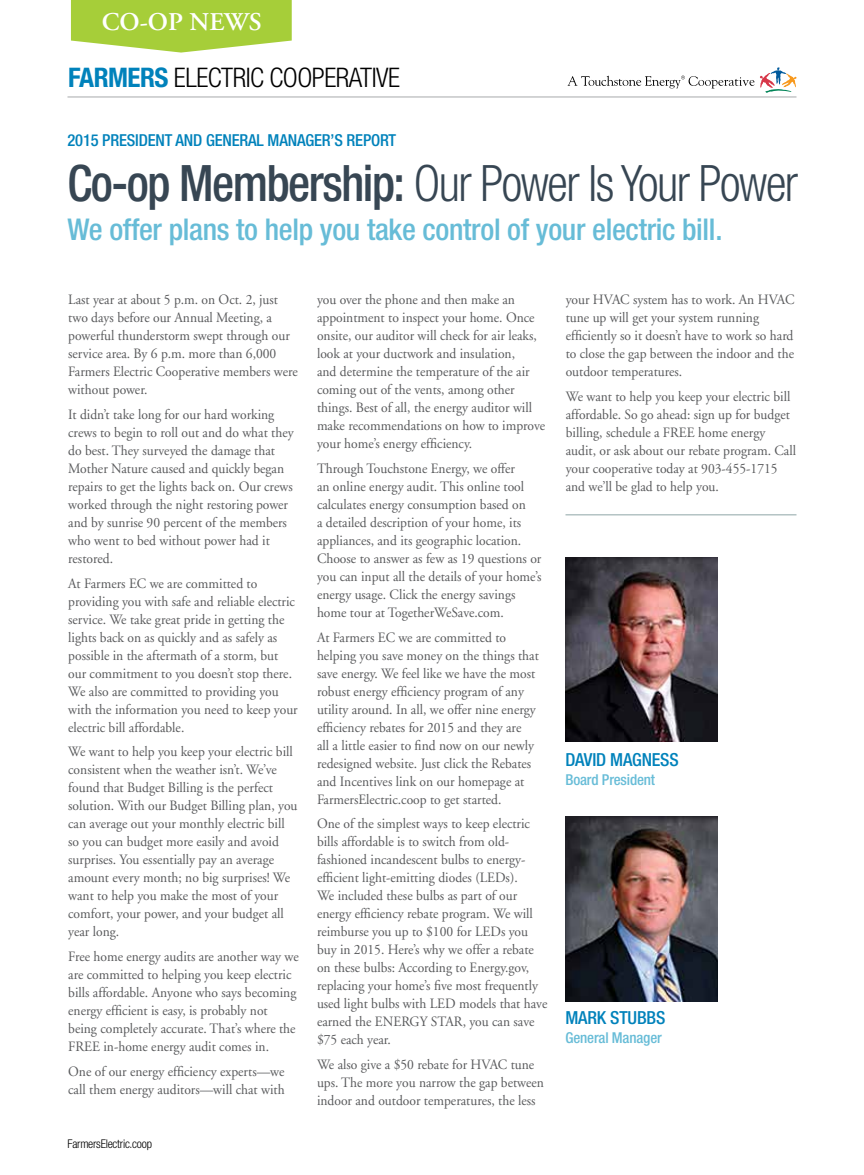
<style>
.page{position:relative;width:864px;height:1175px;background:#fff}
.page>*{position:absolute;margin:0;border:0;box-sizing:border-box;transform-origin:0 0}
.t1{font:300 condensed 50.25px "Helvetica Neue LT Std";letter-spacing:-.03em;color:#374653;scale:.95 1}
.t2{font:500 condensed 30px "Helvetica Neue LT Std";letter-spacing:-.01em;color:#67bcd7}
.t3{font:300 condensed 27px "Helvetica Neue LT Std";letter-spacing:-.02em;color:#000}
.t4{font:600 25.5px "Adobe Garamond";color:#fff}
.t5{font:500 condensed 18px "Helvetica Neue LT Std";letter-spacing:-.01em;color:#0082bb}
.t6{font:500 condensed 16.5px "Helvetica Neue LT Std";letter-spacing:-.01em;color:#0082bb}
.t7{font:500 condensed 15px "Helvetica Neue LT Std";letter-spacing:-.01em;color:#67bcd7}
.t8{font:14.25px/18px "Adobe Garamond";color:#58595b;scale:.95 1}
.t9{font:300 condensed 12px "Helvetica Neue LT Std";letter-spacing:-.02em;color:#000}
.s1{font-weight:700;color:#0082bb}
.s2{font-weight:500}
</style>
<div class="page">
<hr style="left:68px;top:97px;width:728px;height:1px;background:#a7a9ac">
<svg style="left:71px;top:0;width:221px;height:53px;background:#b0d451"></svg>
<img style="left:566px;top:557px;width:152px;height:184px">
<img style="left:566px;top:816px;width:152px;height:185px">
<hr style="left:566px;top:514px;width:230px;height:1px;background:#b4c3c4">
<svg style="left:568px;top:67px;width:229px;height:26px"></svg>
<h3 class="t4" style="left:102px;top:8px;width:161px">CO-OP NEWS</h3>
<h3 class="t3" style="left:68px;top:62px;width:333px"><span class="s1">FARMERS</span> ELECTRIC COOPERATIVE</h3>
<p class="t6" style="left:68px;top:130px;width:330px">2015 PRESIDENT AND GENERAL MANAGER’S REPORT</p>
<h1 class="t1" style="left:68px;top:155px;width:771px"><span class="s2">Co-op Membership:</span> Our Power Is Your Power</h1>
<h2 class="t2" style="left:68px;top:211px;width:657px">We offer plans to help you take control of your electric bill.</h2>
<p class="t8" style="left:68px;top:291px;width:243px">Last year at about 5 p.m. on Oct. 2, just two days before our Annual Meeting, a powerful thunderstorm swept through our service area. By 6 p.m. more than 6,000<br>Farmers Electric Cooperative members were without power.</p>
<p class="t8" style="left:68px;top:406px;width:239px">It didn’t take long for our hard working crews to begin to roll out and do what they do best. They surveyed the damage that Mother Nature caused and quickly began repairs to get the lights back on. Our crews worked through the night restoring power and by sunrise 90 percent of the members who went to bed without power had it restored.</p>
<p class="t8" style="left:68px;top:574px;width:243px">At Farmers EC we are committed to providing you with safe and reliable electric service. We take great pride in getting the lights back on as quickly and as safely as possible in the aftermath of a storm, but our commitment to you doesn’t stop there.<br>We also are committed to providing you with the information you need to keep your electric bill affordable.</p>
<p class="t8" style="left:68px;top:743px;width:243px">We want to help you keep your electric bill consistent when the weather isn’t. We’ve found that Budget Billing is the perfect solution. With our Budget Billing plan, you can average out your monthly electric bill so you can budget more easily and avoid surprises. You essentially pay an average amount every month; no big surprises! We want to help you make the most of your comfort, your power, and your budget all year long.</p>
<p class="t8" style="left:68px;top:948px;width:244px">Free home energy audits are another way we are committed to helping you keep electric bills affordable. Anyone who says becoming energy efficient is easy, is probably not being completely accurate. That’s where the FREE in-home energy audit comes in.</p>
<p class="t8" style="left:68px;top:1062px;width:229px">One of our energy efficiency experts—we call them energy auditors—will chat with</p>
<p class="t9" style="left:68px;top:1137px;width:86px">FarmersElectric.coop</p>
<p class="t8" style="left:317px;top:291px;width:242px">you over the phone and then make an appointment to inspect your home. Once onsite, our auditor will check for air leaks, look at your ductwork and insulation,<br>and determine the temperature of the air coming out of the vents, among other things. Best of all, the energy auditor will make recommendations on how to improve your home’s energy efficiency.</p>
<p class="t8" style="left:317px;top:459px;width:238px">Through Touchstone Energy, we offer<br>an online energy audit. This online tool calculates energy consumption based on<br>a detailed description of your home, its appliances, and its geographic location.<br>Choose to answer as few as 19 questions or you can input all the details of your home’s energy usage. Click the energy savings home tour at TogetherWeSave.com.</p>
<p class="t8" style="left:317px;top:628px;width:235px">At Farmers EC we are committed to helping you save money on the things that save energy. We feel like we have the most robust energy efficiency program of any utility around. In all, we offer nine energy efficiency rebates for 2015 and they are<br>all a little easier to find now on our newly redesigned website. Just click the Rebates and Incentives link on our homepage at FarmersElectric.coop to get started.</p>
<p class="t8" style="left:317px;top:815px;width:244px">One of the simplest ways to keep electric bills affordable is to switch from old&shy;fashioned incandescent bulbs to energy&shy;efficient light-emitting diodes (LEDs).<br>We included these bulbs as part of our energy efficiency rebate program. We will reimburse you up to $100 for LEDs you buy in 2015. Here’s why we offer a rebate on these bulbs: According to Energy.gov, replacing your home’s five most frequently used light bulbs with LED models that have earned the ENERGY STAR, you can save $75 each year.</p>
<p class="t8" style="left:317px;top:1056px;width:240px">We also give a $50 rebate for HVAC tune ups. The more you narrow the gap between indoor and outdoor temperatures, the less</p>
<p class="t8" style="left:566px;top:291px;width:242px">your HVAC system has to work. An HVAC tune up will get your system running efficiently so it doesn’t have to work so hard to close the gap between the indoor and the outdoor temperatures.</p>
<p class="t8" style="left:566px;top:387px;width:244px">We want to help you keep your electric bill affordable. So go ahead: sign up for budget billing, schedule a FREE home energy audit, or ask about our rebate program. Call your cooperative today at 903-455-1715 and we’ll be glad to help you.</p>
<p class="t5" style="left:566px;top:748px;width:115px">DAVID MAGNESS</p>
<p class="t7" style="left:566px;top:771px;width:91px">Board President</p>
<p class="t5" style="left:566px;top:1006px;width:101px">MARK STUBBS</p>
<p class="t7" style="left:566px;top:1029px;width:98px">General Manager</p>
</div>
